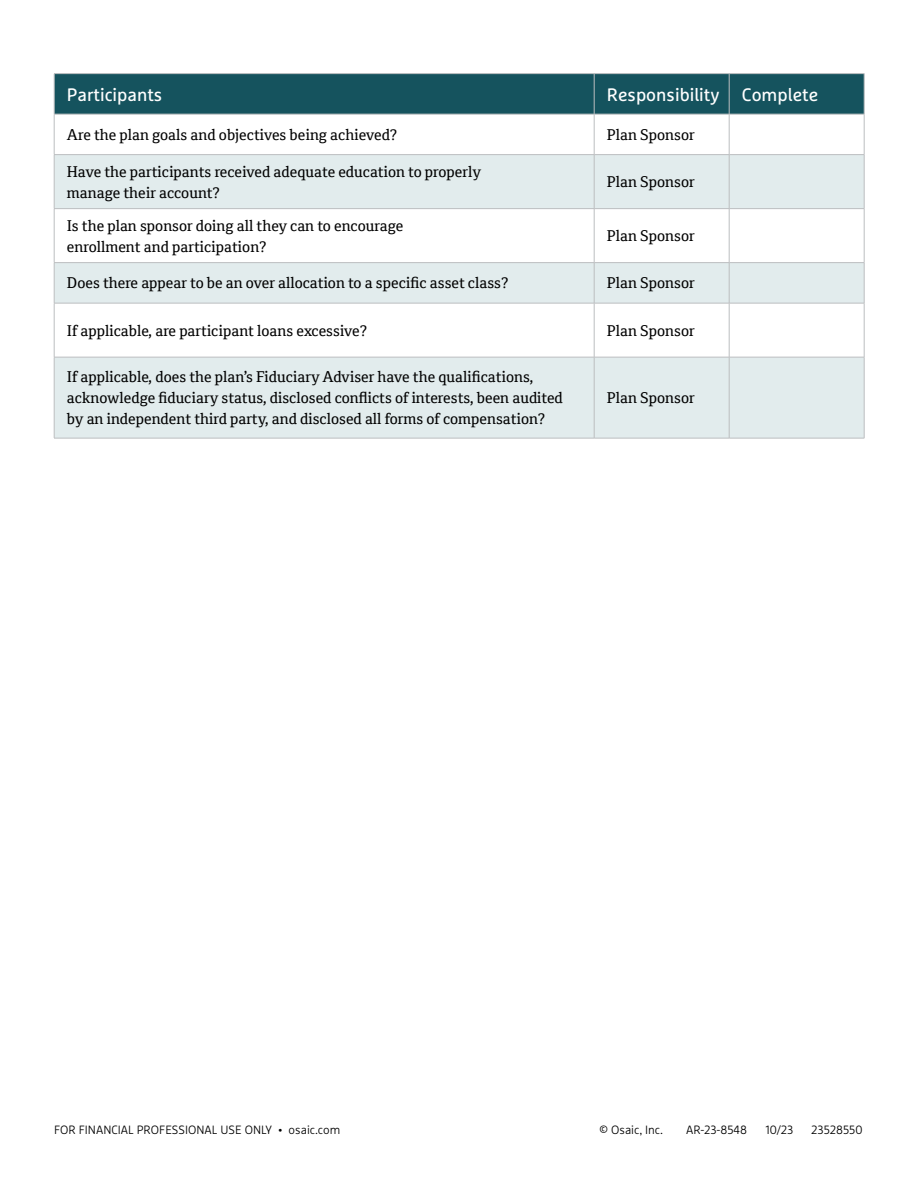
<style>
.page{position:relative;width:918px;height:1188px;background:#fff}
.page>*{position:absolute;margin:0;border:0;box-sizing:border-box;transform-origin:0 0}
.t1{font:18px "Marselis Pro";color:#fff}
.t2{font:15px/21px "Cordale";color:#000}
.t3{font:300 12px "Marselis Pro";color:#000}
</style>
<div class="page">
<div style="left:55px;top:74px;width:809px;height:40px;background:#15535e"></div>
<svg style="left:55px;top:155px;width:809px;height:283px;fill:#e2eced"></svg>
<hr style="left:54px;top:73px;width:540px;height:1px;background:#bcbec0">
<hr style="left:54px;top:74px;width:1px;height:40px;background:#bcbec0">
<hr style="left:594px;top:73px;width:135px;height:1px;background:#bcbec0">
<hr style="left:594px;top:74px;width:1px;height:40px;background:#bcbec0">
<hr style="left:729px;top:73px;width:135px;height:1px;background:#bcbec0">
<hr style="left:729px;top:74px;width:1px;height:40px;background:#bcbec0">
<hr style="left:864px;top:74px;width:1px;height:40px;background:#bcbec0">
<hr style="left:54px;top:114px;width:540px;height:1px;background:#bcbec0">
<hr style="left:54px;top:114px;width:1px;height:40px;background:#bcbec0">
<hr style="left:594px;top:114px;width:135px;height:1px;background:#bcbec0">
<hr style="left:594px;top:114px;width:1px;height:40px;background:#bcbec0">
<hr style="left:729px;top:114px;width:135px;height:1px;background:#bcbec0">
<hr style="left:729px;top:114px;width:1px;height:40px;background:#bcbec0">
<hr style="left:864px;top:114px;width:1px;height:40px;background:#bcbec0">
<hr style="left:54px;top:154px;width:540px;height:1px;background:#bcbec0">
<hr style="left:54px;top:155px;width:1px;height:53px;background:#bcbec0">
<hr style="left:594px;top:154px;width:135px;height:1px;background:#bcbec0">
<hr style="left:594px;top:155px;width:1px;height:53px;background:#bcbec0">
<hr style="left:729px;top:154px;width:135px;height:1px;background:#bcbec0">
<hr style="left:729px;top:155px;width:1px;height:53px;background:#bcbec0">
<hr style="left:864px;top:155px;width:1px;height:53px;background:#bcbec0">
<hr style="left:54px;top:208px;width:540px;height:1px;background:#bcbec0">
<hr style="left:54px;top:209px;width:1px;height:53px;background:#bcbec0">
<hr style="left:594px;top:208px;width:135px;height:1px;background:#bcbec0">
<hr style="left:594px;top:209px;width:1px;height:53px;background:#bcbec0">
<hr style="left:729px;top:208px;width:135px;height:1px;background:#bcbec0">
<hr style="left:729px;top:209px;width:1px;height:53px;background:#bcbec0">
<hr style="left:864px;top:209px;width:1px;height:53px;background:#bcbec0">
<hr style="left:54px;top:262px;width:540px;height:1px;background:#bcbec0">
<hr style="left:54px;top:263px;width:1px;height:40px;background:#bcbec0">
<hr style="left:594px;top:262px;width:135px;height:1px;background:#bcbec0">
<hr style="left:594px;top:263px;width:1px;height:40px;background:#bcbec0">
<hr style="left:729px;top:262px;width:135px;height:1px;background:#bcbec0">
<hr style="left:729px;top:263px;width:1px;height:40px;background:#bcbec0">
<hr style="left:864px;top:263px;width:1px;height:40px;background:#bcbec0">
<hr style="left:54px;top:303px;width:540px;height:1px;background:#bcbec0">
<hr style="left:54px;top:303px;width:1px;height:54px;background:#bcbec0">
<hr style="left:594px;top:303px;width:135px;height:1px;background:#bcbec0">
<hr style="left:594px;top:303px;width:1px;height:54px;background:#bcbec0">
<hr style="left:729px;top:303px;width:135px;height:1px;background:#bcbec0">
<hr style="left:729px;top:303px;width:1px;height:54px;background:#bcbec0">
<hr style="left:864px;top:303px;width:1px;height:54px;background:#bcbec0">
<hr style="left:54px;top:357px;width:540px;height:1px;background:#bcbec0">
<hr style="left:54px;top:357px;width:1px;height:81px;background:#bcbec0">
<hr style="left:594px;top:357px;width:135px;height:1px;background:#bcbec0">
<hr style="left:594px;top:357px;width:1px;height:81px;background:#bcbec0">
<hr style="left:729px;top:357px;width:135px;height:1px;background:#bcbec0">
<hr style="left:729px;top:357px;width:1px;height:81px;background:#bcbec0">
<hr style="left:864px;top:357px;width:1px;height:81px;background:#bcbec0">
<hr style="left:54px;top:438px;width:540px;height:1px;background:#bcbec0">
<hr style="left:594px;top:438px;width:135px;height:1px;background:#bcbec0">
<hr style="left:729px;top:438px;width:135px;height:1px;background:#bcbec0">
<p class="t1" style="left:67px;top:84px;width:97px">Participants</p>
<p class="t1" style="left:607px;top:84px;width:213px">Responsibility Complete</p>
<p class="t2" style="left:67px;top:124px;width:332px">Are the plan goals and objectives being achieved?</p>
<p class="t2" style="left:607px;top:124px;width:89px">Plan Sponsor</p>
<p class="t2" style="left:67px;top:161px;width:416px">Have the participants received adequate education to properly manage their account?</p>
<p class="t2" style="left:607px;top:171px;width:89px">Plan Sponsor</p>
<p class="t2" style="left:67px;top:215px;width:338px">Is the plan sponsor doing all they can to encourage enrollment and participation?</p>
<p class="t2" style="left:607px;top:225px;width:89px">Plan Sponsor</p>
<p class="t2" style="left:67px;top:273px;width:443px">Does there appear to be an over allocation to a specific asset class?</p>
<p class="t2" style="left:607px;top:273px;width:89px">Plan Sponsor</p>
<p class="t2" style="left:67px;top:320px;width:302px">If applicable, are participant loans excessive?</p>
<p class="t2" style="left:607px;top:320px;width:89px">Plan Sponsor</p>
<p class="t2" style="left:67px;top:366px;width:497px">If applicable, does the plan’s Fiduciary Adviser have the qualifications, acknowledge fiduciary status, disclosed conflicts of interests, been audited by an independent third party, and disclosed all forms of compensation?</p>
<p class="t2" style="left:607px;top:387px;width:89px">Plan Sponsor</p>
<p class="t3" style="left:54px;top:1123px;width:288px">FOR FINANCIAL PROFESSIONAL USE ONLY • osaic.com</p>
<p class="t3" style="left:600px;top:1123px;width:65px">© Osaic, Inc.</p>
<p class="t3" style="left:686px;top:1123px;width:62px">AR-23-8548</p>
<p class="t3" style="left:765px;top:1123px;width:30px">10/23</p>
<p class="t3" style="left:811px;top:1123px;width:53px">23528550</p>
</div>
